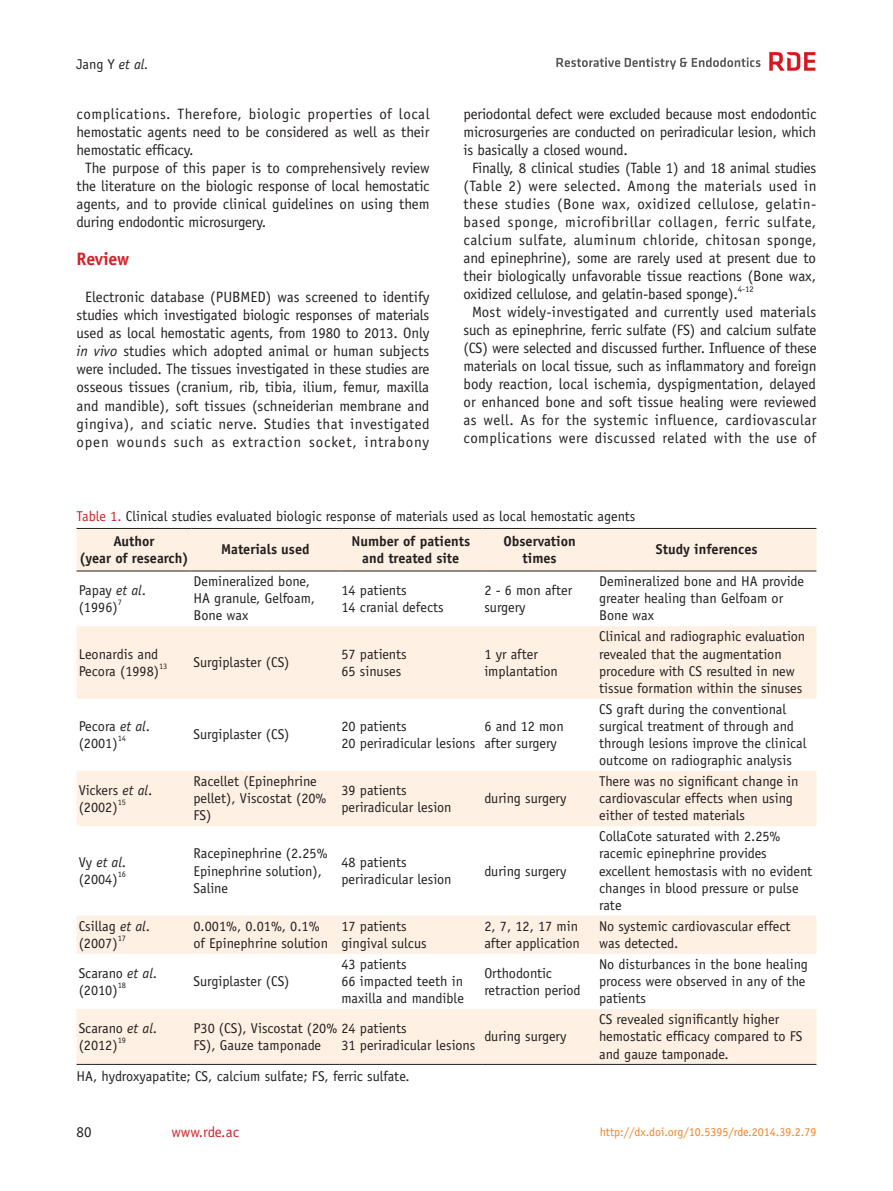
<style>
.page{position:relative;width:893px;height:1191px;background:#fff}
.page>*{position:absolute;margin:0;border:0;box-sizing:border-box;transform-origin:0 0}
.t1{font:700 18px "Officina Sans Std";letter-spacing:-.01em;color:#d1232a}
.t2{font:15px/18px "Officina Sans Std";letter-spacing:-.005em;color:#231f20;text-align:center}
.t3{font:15px "Officina Sans Std";letter-spacing:.03em;color:#231f20}
.t4{font:15px "Officina Sans Std";letter-spacing:.035em;color:#231f20}
.t5{font:15px "Officina Sans Std";letter-spacing:.04em;color:#231f20}
.t6{font:15px "Officina Sans Std";letter-spacing:.025em;color:#231f20}
.t7{font:15px "Officina Sans Std";color:#d1232a}
.t8{font:14.25px/17.1px "Officina Sans Std";color:#231f20}
.t9{font:700 14.25px/17.1px "Officina Sans Std";color:#231f20;text-align:center}
.t10{font:12px "Officina Sans Std";color:#f58220}
.t11{font:8.7px "Officina Sans Std";color:#231f20}
.t12{font:8.25px "Officina Sans Std";color:#231f20}
.s1{font-style:italic}
.s2{color:#d1232a}
.s3{font-weight:700}
</style>
<div class="page">
<svg style="left:556px;top:57px;width:204px;height:13px"></svg>
<svg style="left:769px;top:52px;width:46px;height:19px"></svg>
<svg style="left:77px;top:529px;width:739px;height:535px"></svg>
<hr style="left:77px;top:528px;width:114px;height:1px;background:#231f20">
<hr style="left:191px;top:528px;width:148px;height:1px;background:#231f20">
<hr style="left:339px;top:528px;width:143px;height:1px;background:#231f20">
<hr style="left:482px;top:528px;width:115px;height:1px;background:#231f20">
<hr style="left:597px;top:528px;width:219px;height:1px;background:#231f20">
<hr style="left:77px;top:570px;width:114px;height:1px;background:#231f20">
<hr style="left:191px;top:570px;width:148px;height:1px;background:#231f20">
<hr style="left:339px;top:570px;width:143px;height:1px;background:#231f20">
<hr style="left:482px;top:570px;width:115px;height:1px;background:#231f20">
<hr style="left:597px;top:570px;width:219px;height:1px;background:#231f20">
<hr style="left:77px;top:1064px;width:114px;height:1px;background:#231f20">
<hr style="left:191px;top:1064px;width:148px;height:1px;background:#231f20">
<hr style="left:339px;top:1064px;width:143px;height:1px;background:#231f20">
<hr style="left:482px;top:1064px;width:115px;height:1px;background:#231f20">
<hr style="left:597px;top:1064px;width:219px;height:1px;background:#231f20">
<p class="t8" style="left:77px;top:55px;width:74px">Jang Y <span class="s1">et al.</span></p>
<p class="t4" style="left:77px;top:105px;width:355px">complications. Therefore, biologic properties of local</p>
<p class="t2" style="left:77px;top:123px;width:354px">hemostatic agents need to be considered as well as their</p>
<p class="t2" style="left:77px;top:141px;width:119px">hemostatic efficacy.</p>
<p class="t2" style="left:85px;top:159px;width:346px">The purpose of this paper is to comprehensively review</p>
<p class="t2" style="left:77px;top:177px;width:354px">the literature on the biologic response of local hemostatic</p>
<p class="t2" style="left:77px;top:195px;width:355px">agents, and to provide clinical guidelines on using them</p>
<p class="t2" style="left:77px;top:213px;width:191px">during endodontic microsurgery.</p>
<p class="t1" style="left:77px;top:248px;width:54px">Review</p>
<p class="t2" style="left:77px;top:288px;width:355px">Electronic database (PUBMED) was screened to identify studies which investigated biologic responses of materials used as local hemostatic agents, from 1980 to 2013. Only <span class="s1">in vivo</span> studies which adopted animal or human subjects were included. The tissues investigated in these studies are osseous tissues (cranium, rib, tibia, ilium, femur, maxilla and mandible), soft tissues (schneiderian membrane and gingiva), and sciatic nerve. Studies that investigated open wounds such as extraction socket, intrabony</p>
<p class="t2" style="left:463px;top:105px;width:354px">periodontal defect were excluded because most endodontic</p>
<p class="t2" style="left:463px;top:123px;width:354px">microsurgeries are conducted on periradicular lesion, which</p>
<p class="t2" style="left:463px;top:141px;width:166px">is basically a closed wound.</p>
<p class="t2" style="left:472px;top:159px;width:346px">Finally, 8 clinical studies (Table 1) and 18 animal studies</p>
<p class="t6" style="left:463px;top:177px;width:354px">(Table 2) were selected. Among the materials used in</p>
<p class="t3" style="left:463px;top:195px;width:354px">these studies (Bone wax, oxidized cellulose, gelatin-</p>
<p class="t5" style="left:463px;top:213px;width:354px">based sponge, microfibrillar collagen, ferric sulfate,</p>
<p class="t3" style="left:463px;top:231px;width:354px">calcium sulfate, aluminum chloride, chitosan sponge,</p>
<p class="t2" style="left:463px;top:249px;width:354px">and epinephrine), some are rarely used at present due to</p>
<p class="t2" style="left:463px;top:267px;width:354px">their biologically unfavorable tissue reactions (Bone wax,</p>
<p class="t2" style="left:463px;top:285px;width:276px">oxidized cellulose, and gelatin-based sponge).</p>
<p class="t11" style="left:738px;top:284px;width:17px">4-12</p>
<p class="t2" style="left:463px;top:303px;width:355px">Most widely-investigated and currently used materials such as epinephrine, ferric sulfate (FS) and calcium sulfate (CS) were selected and discussed further. Influence of these materials on local tissue, such as inflammatory and foreign body reaction, local ischemia, dyspigmentation, delayed or enhanced bone and soft tissue healing were reviewed as well. As for the systemic influence, cardiovascular complications were discussed related with the use of</p>
<p class="t8" style="left:113px;top:504px;width:523px;line-height:24.5px;text-indent:-37px"><span class="s2">Table 1.</span> Clinical studies evaluated biologic response of materials used as local hemostatic agents<br><span class="s3">Author</span></p>
<p class="t9" style="left:79px;top:549px;width:111px">(year of research)</p>
<p class="t9" style="left:221px;top:541px;width:90px">Materials used</p>
<p class="t9" style="left:351px;top:532px;width:120px">Number of patients and treated site</p>
<p class="t9" style="left:503px;top:532px;width:74px">Observation times</p>
<p class="t9" style="left:656px;top:541px;width:103px">Study inferences</p>
<p class="t8" style="left:79px;top:581px;width:69px">Papay <span class="s1">et al</span>. (1996)</p>
<p class="t12" style="left:118px;top:597px;width:6px">7</p>
<p class="t8" style="left:193px;top:573px;width:123px">Demineralized bone,<br>HA granule, Gelfoam,<br>Bone wax</p>
<p class="t8" style="left:341px;top:581px;width:104px">14 patients<br>14 cranial defects</p>
<p class="t8" style="left:484px;top:581px;width:89px">2 - 6 mon after surgery</p>
<p class="t8" style="left:599px;top:573px;width:206px">Demineralized bone and HA provide greater healing than Gelfoam or<br>Bone wax</p>
<p class="t12" style="left:159px;top:661px;width:10px">13</p>
<p class="t8" style="left:193px;top:654px;width:98px">Surgiplaster (CS)</p>
<p class="t8" style="left:341px;top:645px;width:67px">57 patients<br>65 sinuses</p>
<p class="t8" style="left:484px;top:645px;width:75px">1 yr after implantation</p>
<p class="t8" style="left:79px;top:645px;width:82px">Leonardis and<br>Pecora (1998)</p>
<p class="t12" style="left:118px;top:733px;width:10px">14</p>
<p class="t8" style="left:193px;top:726px;width:98px">Surgiplaster (CS)</p>
<p class="t8" style="left:341px;top:717px;width:135px">20 patients<br>20 periradicular lesions</p>
<p class="t8" style="left:484px;top:717px;width:81px">6 and 12 mon after surgery</p>
<p class="t8" style="left:79px;top:717px;width:73px">Pecora <span class="s1">et al</span>. (2001)</p>
<p class="t8" style="left:79px;top:781px;width:75px">Vickers <span class="s1">et al</span>. (2002)</p>
<p class="t12" style="left:118px;top:797px;width:10px">15</p>
<p class="t8" style="left:79px;top:853px;width:49px">Vy <span class="s1">et al</span>. (2004)</p>
<p class="t12" style="left:118px;top:869px;width:10px">16</p>
<p class="t8" style="left:193px;top:773px;width:134px">Racellet (Epinephrine pellet), Viscostat (20%<br>FS)</p>
<p class="t8" style="left:341px;top:781px;width:112px">39 patients periradicular lesion</p>
<p class="t8" style="left:484px;top:790px;width:84px">during surgery</p>
<p class="t8" style="left:193px;top:845px;width:136px">Racepinephrine (2.25%<br>Epinephrine solution),<br>Saline</p>
<p class="t8" style="left:341px;top:853px;width:112px">48 patients periradicular lesion</p>
<p class="t8" style="left:484px;top:862px;width:84px">during surgery</p>
<p class="t8" style="left:599px;top:628px;width:208px">Clinical and radiographic evaluation revealed that the augmentation procedure with CS resulted in new tissue formation within the sinuses</p>
<p class="t8" style="left:599px;top:700px;width:209px">CS graft during the conventional surgical treatment of through and through lesions improve the clinical outcome on radiographic analysis</p>
<p class="t8" style="left:599px;top:773px;width:201px">There was no significant change in cardiovascular effects when using either of tested materials</p>
<p class="t8" style="left:599px;top:828px;width:215px">CollaCote saturated with 2.25% racemic epinephrine provides excellent hemostasis with no evident changes in blood pressure or pulse rate</p>
<p class="t8" style="left:79px;top:917px;width:73px">Csillag <span class="s1">et al</span>. (2007)</p>
<p class="t12" style="left:118px;top:933px;width:10px">17</p>
<p class="t8" style="left:193px;top:917px;width:136px">0.001%, 0.01%, 0.1% of Epinephrine solution</p>
<p class="t8" style="left:341px;top:917px;width:87px">17 patients gingival sulcus</p>
<p class="t8" style="left:484px;top:917px;width:97px">2, 7, 12, 17 min after application</p>
<p class="t8" style="left:599px;top:917px;width:193px">No systemic cardiovascular effect was detected.</p>
<p class="t8" style="left:79px;top:964px;width:80px">Scarano <span class="s1">et al</span>. (2010)</p>
<p class="t12" style="left:118px;top:980px;width:10px">18</p>
<p class="t8" style="left:193px;top:972px;width:98px">Surgiplaster (CS)</p>
<p class="t8" style="left:341px;top:955px;width:124px">43 patients<br>66 impacted teeth in maxilla and mandible</p>
<p class="t8" style="left:484px;top:964px;width:98px">Orthodontic retraction period</p>
<p class="t8" style="left:599px;top:955px;width:210px">No disturbances in the bone healing process were observed in any of the patients</p>
<p class="t8" style="left:79px;top:1019px;width:80px">Scarano <span class="s1">et al</span>. (2012)</p>
<p class="t12" style="left:118px;top:1035px;width:10px">19</p>
<p class="t8" style="left:193px;top:1019px;width:215px">P30 (CS), Viscostat (20% 24 patients<br>FS), Gauze tamponade</p>
<p class="t8" style="left:341px;top:1036px;width:135px">31 periradicular lesions</p>
<p class="t8" style="left:77px;top:1067px;width:335px">HA, hydroxyapatite; CS, calcium sulfate; FS, ferric sulfate.</p>
<p class="t8" style="left:484px;top:1028px;width:84px">during surgery</p>
<p class="t2" style="left:77px;top:1122px;width:16px">80</p>
<p class="t7" style="left:172px;top:1122px;width:69px">www.rde.ac</p>
<p class="t8" style="left:599px;top:1011px;width:205px">CS revealed significantly higher hemostatic efficacy compared to FS and gauze tamponade.</p>
<p class="t10" style="left:600px;top:1124px;width:218px">http://dx.doi.org/10.5395/rde.2014.39.2.79</p>
</div>
